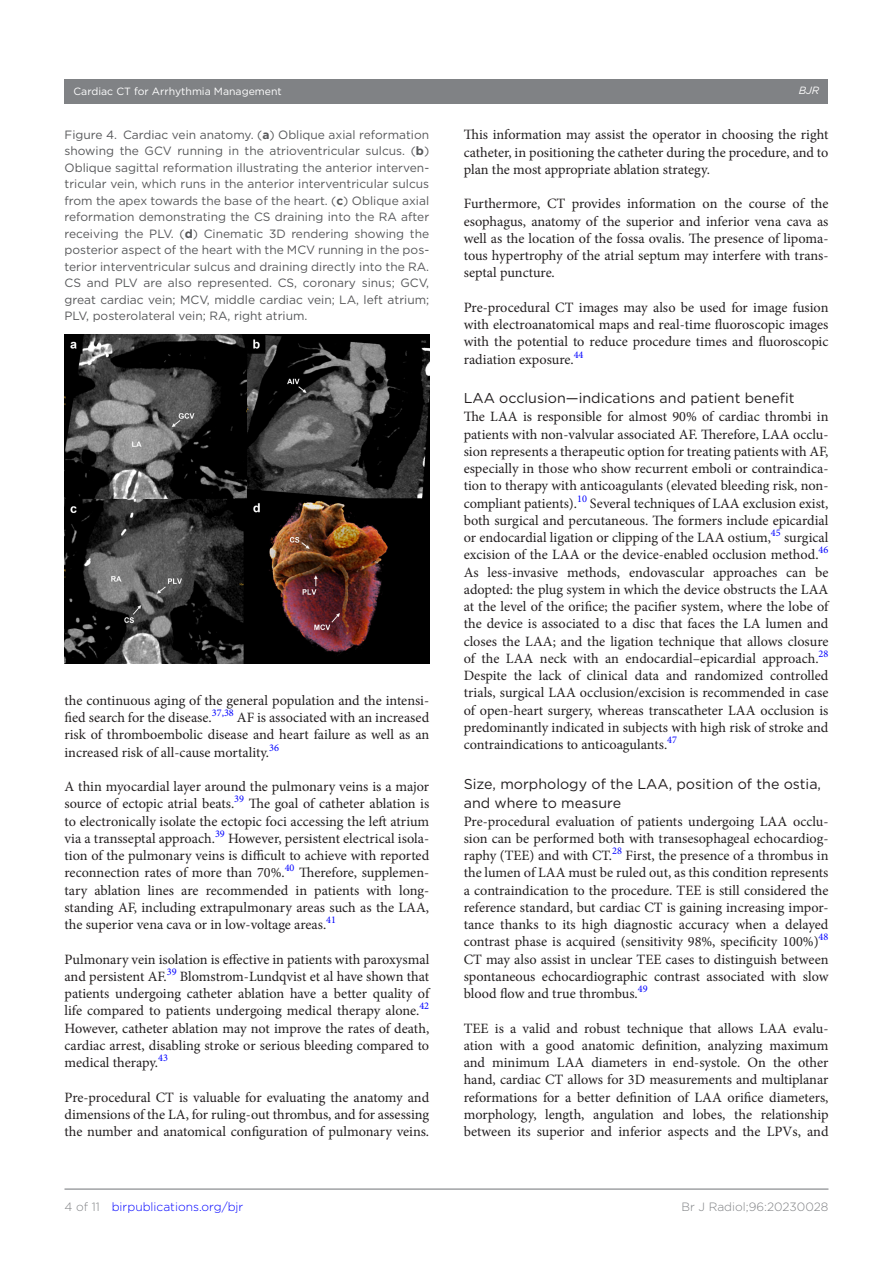
<style>
.page{position:relative;width:893px;height:1263px;background:#fff}
.page>*{position:absolute;margin:0;border:0;box-sizing:border-box;transform-origin:0 0}
.t1{font:14.25px/17.2px "Minion Pro";color:#231f20;text-align:justify}
.t2{font:14.25px/18.8px "Gotham";color:#231f20}
.t3{font:12px/16.5px "Gotham";color:#57585a;text-align:justify}
.t4{font:300 12px "Gotham";color:#00f}
.t5{font:300 12px "Gotham";color:#808285}
.t6{font:10.5px "Gotham";color:#fff}
.t7{font:italic 10.5px "Gotham";color:#fff}
.s1{font-weight:700}
.s2{color:#808285}
</style>
<div class="page">
<div style="left:64px;top:79px;width:764px;height:24px;background:#808285"></div>
<hr style="left:64px;top:1188px;width:764px;height:2px;background:#808285">
<img style="left:65px;top:334px;width:364px;height:330px">
<p class="t6" style="left:74px;top:85px;width:210px">Cardiac CT for Arrhythmia Management</p>
<p class="t7" style="left:799px;top:85px;width:22px">BJR</p>
<p class="t3" style="left:64px;top:126px;width:366px">Figure 4. Cardiac vein anatomy. (<span class="s1">a</span>) Oblique axial reformation showing the GCV running in the atrioventricular sulcus. (<span class="s1">b</span>)<br>Oblique sagittal reformation illustrating the anterior interven&shy;tricular vein, which runs in the anterior interventricular sulcus from the apex towards the base of the heart. (<span class="s1">c</span>) Oblique axial reformation demonstrating the CS draining into the RA after receiving the PLV. (<span class="s1">d</span>) Cinematic 3D rendering showing the posterior aspect of the heart with the MCV running in the pos&shy;terior interventricular sulcus and draining directly into the RA.<br>CS and PLV are also represented. CS, coronary sinus; GCV, great cardiac vein; MCV, middle cardiac vein; LA, left atrium; PLV, posterolateral vein; RA, right atrium.</p>
<p class="t1" style="left:64px;top:692px;width:366px">the continuous aging of the general population and the intensi&shy;fied search for the disease.<sup>37,38</sup> AF is associated with an increased risk of thromboembolic disease and heart failure as well as an increased risk of all-cause mortality.<sup>36</sup></p>
<p class="t1" style="left:64px;top:778px;width:366px">A thin myocardial layer around the pulmonary veins is a major source of ectopic atrial beats.<sup>39</sup> The goal of catheter ablation is to electronically isolate the ectopic foci accessing the left atrium via a transseptal approach.<sup>39</sup> However, persistent electrical isola&shy;tion of the pulmonary veins is difficult to achieve with reported reconnection rates of more than 70%.<sup>40</sup> Therefore, supplemen&shy;tary ablation lines are recommended in patients with long&shy;standing AF, including extrapulmonary areas such as the LAA, the superior vena cava or in low-voltage areas.<sup>41</sup></p>
<p class="t1" style="left:64px;top:950px;width:366px">Pulmonary vein isolation is effective in patients with paroxysmal and persistent AF.<sup>39</sup> Blomstrom-Lundqvist et al have shown that patients undergoing catheter ablation have a better quality of life compared to patients undergoing medical therapy alone.<sup>42<br></sup>However, catheter ablation may not improve the rates of death, cardiac arrest, disabling stroke or serious bleeding compared to medical therapy.<sup>43</sup></p>
<p class="t1" style="left:64px;top:1088px;width:366px">Pre-procedural CT is valuable for evaluating the anatomy and dimensions of the LA, for ruling-out thrombus, and for assessing the number and anatomical configuration of pulmonary veins.</p>
<p class="t4" style="left:64px;top:1199px;width:180px"><span class="s2">4 of 11</span> birpublications.org/bjr</p>
<p class="t1" style="left:464px;top:126px;width:366px">This information may assist the operator in choosing the right catheter, in positioning the catheter during the procedure, and to plan the most appropriate ablation strategy.</p>
<p class="t1" style="left:464px;top:195px;width:366px">Furthermore, CT provides information on the course of the esophagus, anatomy of the superior and inferior vena cava as well as the location of the fossa ovalis. The presence of lipoma&shy;tous hypertrophy of the atrial septum may interfere with trans&shy;septal puncture.</p>
<p class="t1" style="left:464px;top:299px;width:366px">Pre-procedural CT images may also be used for image fusion with electroanatomical maps and real-time fluoroscopic images with the potential to reduce procedure times and fluoroscopic radiation exposure.<sup>44</sup></p>
<p class="t2" style="left:464px;top:389px;width:332px">LAA occlusion—indications and patient benefit</p>
<p class="t1" style="left:464px;top:408px;width:366px">The LAA is responsible for almost 90% of cardiac thrombi in patients with non-valvular associated AF. Therefore, LAA occlu&shy;sion represents a therapeutic option for treating patients with AF, especially in those who show recurrent emboli or contraindica&shy;tion to therapy with anticoagulants (elevated bleeding risk, non&shy;compliant patients).<sup>10</sup> Several techniques of LAA exclusion exist, both surgical and percutaneous. The formers include epicardial or endocardial ligation or clipping of the LAA ostium,<sup>45</sup> surgical excision of the LAA or the device-enabled occlusion method.<sup>46<br></sup>As less-invasive methods, endovascular approaches can be adopted: the plug system in which the device obstructs the LAA at the level of the orifice; the pacifier system, where the lobe of the device is associated to a disc that faces the LA lumen and closes the LAA; and the ligation technique that allows closure of the LAA neck with an endocardial–epicardial approach.<sup>28<br></sup>Despite the lack of clinical data and randomized controlled trials, surgical LAA occlusion/excision is recommended in case of open-heart surgery, whereas transcatheter LAA occlusion is predominantly indicated in subjects with high risk of stroke and contraindications to anticoagulants.<sup>47</sup></p>
<p class="t2" style="left:464px;top:774px;width:359px">Size, morphology of the LAA, position of the ostia, and where to measure</p>
<p class="t1" style="left:464px;top:812px;width:366px">Pre-procedural evaluation of patients undergoing LAA occlu&shy;sion can be performed both with transesophageal echocardiog&shy;raphy (TEE) and with CT.<sup>28</sup> First, the presence of a thrombus in the lumen of LAA must be ruled out, as this condition represents a contraindication to the procedure. TEE is still considered the reference standard, but cardiac CT is gaining increasing impor&shy;tance thanks to its high diagnostic accuracy when a delayed contrast phase is acquired (sensitivity 98%, specificity 100%)<sup>48<br></sup>CT may also assist in unclear TEE cases to distinguish between spontaneous echocardiographic contrast associated with slow blood flow and true thrombus.<sup>49</sup></p>
<p class="t1" style="left:464px;top:1019px;width:366px">TEE is a valid and robust technique that allows LAA evalu&shy;ation with a good anatomic definition, analyzing maximum and minimum LAA diameters in end-systole. On the other hand, cardiac CT allows for 3D measurements and multiplanar reformations for a better definition of LAA orifice diameters, morphology, length, angulation and lobes, the relationship between its superior and inferior aspects and the LPVs, and</p>
<p class="t5" style="left:681px;top:1199px;width:148px">Br J Radiol;96:20230028</p>
</div>
